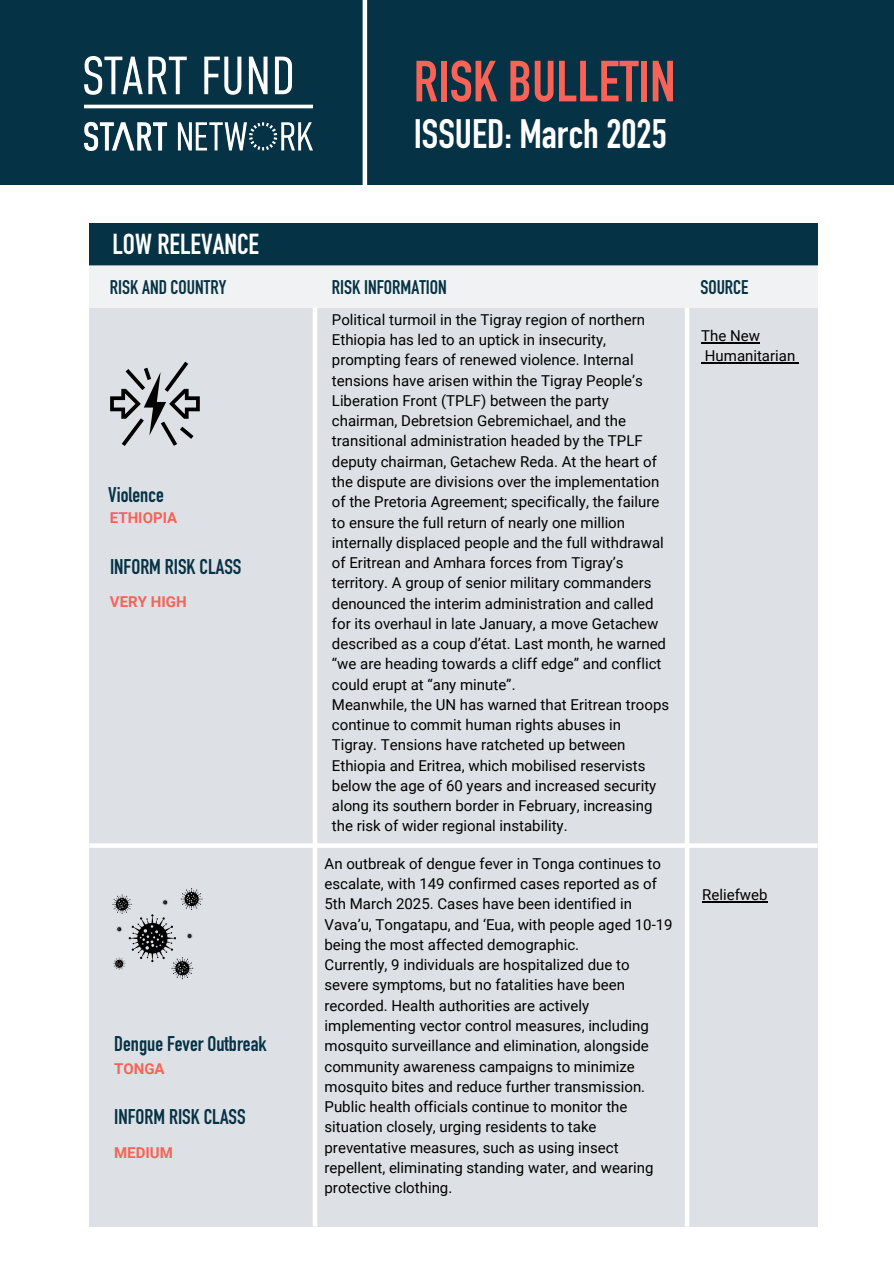
<style>
.page{position:relative;width:894px;height:1264px;background:#fff}
.page>*{position:absolute;margin:0;border:0;box-sizing:border-box;transform-origin:0 0}
.t1{font:700 57px "DIN Condensed";color:#f76357}
.t2{font:700 40.5px "DIN Condensed";color:#fff}
.t3{font:700 28.5px "DIN Condensed";color:#fff}
.t4{font:700 21px "DIN Condensed";color:#053244}
.t5{font:700 19.5px "DIN Condensed";color:#053244}
.t6{font:15px/20.2px "Roboto";color:#000}
.t7{font:700 15px "Roboto";color:#f76357}
</style>
<div class="page">
<div style="left:0;top:0;width:893px;height:185px;background:#053244"></div>
<div style="left:89px;top:265px;width:728px;height:961px;background:#dde1e5"></div>
<div style="left:89px;top:223px;width:728px;height:42px;background:#053244"></div>
<div style="left:362px;top:0;width:5px;height:185px;background:#fff"></div>
<div style="left:89px;top:265px;width:728px;height:43px;background:#f0f2f3"></div>
<hr style="left:89px;top:843px;width:728px;height:4px;background:#fff">
<div style="left:312px;top:308px;width:5px;height:918px;background:#fff"></div>
<img style="left:84px;top:56px;width:229px;height:95px">
<hr style="left:701px;top:342px;width:58px;height:1px;background:#000">
<hr style="left:704px;top:362px;width:91px;height:1px;background:#000">
<hr style="left:702px;top:901px;width:65px;height:1px;background:#000">
<div style="left:684px;top:308px;width:5px;height:918px;background:#fff"></div>
<svg style="left:112px;top:888px;width:90px;height:91px"></svg>
<svg style="left:110px;top:361px;width:90px;height:85px"></svg>
<p class="t3" style="left:112px;top:233px;width:148px">LOW RELEVANCE</p>
<p class="t1" style="left:413px;top:61px;width:263px">RISK BULLETIN</p>
<p class="t2" style="left:413px;top:119px;width:254px">ISSUED: March 2025</p>
<p class="t5" style="left:110px;top:280px;width:118px">RISK AND COUNTRY</p>
<p class="t5" style="left:332px;top:280px;width:116px">RISK INFORMATION</p>
<p class="t5" style="left:700px;top:280px;width:49px">SOURCE</p>
<h3 class="t4" style="left:108px;top:487px;width:57px">Violence</h3>
<h5 class="t7" style="left:110px;top:509px;width:69px">ETHIOPIA</h5>
<h5 class="t4" style="left:110px;top:558px;width:133px">INFORM RISK CLASS</h5>
<h4 class="t7" style="left:110px;top:593px;width:78px">VERY HIGH</h4>
<p class="t4" style="left:114px;top:1035px;width:154px">Dengue Fever Outbreak</p>
<p class="t7" style="left:114px;top:1060px;width:52px">TONGA</p>
<p class="t4" style="left:114px;top:1109px;width:133px">INFORM RISK CLASS</p>
<p class="t7" style="left:114px;top:1144px;width:60px">MEDIUM</p>
<p class="t6" style="left:332px;top:309px;width:335px">Political turmoil in the Tigray region of northern Ethiopia has led to an uptick in insecurity, prompting fears of renewed violence. Internal tensions have arisen within the Tigray People’s Liberation Front (TPLF) between the party chairman, Debretsion Gebremichael, and the transitional administration headed by the TPLF deputy chairman, Getachew Reda. At the heart of the dispute are divisions over the implementation of the Pretoria Agreement; specifically, the failure to ensure the full return of nearly one million internally displaced people and the full withdrawal of Eritrean and Amhara forces from Tigray’s territory. A group of senior military commanders denounced the interim administration and called for its overhaul in late January, a move Getachew described as a coup d’état. Last month, he warned “we are heading towards a cliff edge” and conflict could erupt at “any minute”.</p>
<h1 class="t6" style="left:332px;top:694px;width:338px">Meanwhile, the UN has warned that Eritrean troops continue to commit human rights abuses in Tigray. Tensions have ratcheted up between Ethiopia and Eritrea, which mobilised reservists below the age of 60 years and increased security along its southern border in February, increasing the risk of wider regional instability.</h1>
<h2 class="t6" style="left:324px;top:853px;width:349px">An outbreak of dengue fever in Tonga continues to escalate, with 149 confirmed cases reported as of 5th March 2025. Cases have been identified in Vava’u, Tongatapu, and ‘Eua, with people aged 10-19 being the most affected demographic.</h2>
<h3 class="t6" style="left:324px;top:954px;width:325px">Currently, 9 individuals are hospitalized due to severe symptoms, but no fatalities have been recorded. Health authorities are actively implementing vector control measures, including mosquito surveillance and elimination, alongside community awareness campaigns to minimize mosquito bites and reduce further transmission.</h3>
<h3 class="t6" style="left:324px;top:1096px;width:330px">Public health officials continue to monitor the situation closely, urging residents to take preventative measures, such as using insect repellent, eliminating standing water, and wearing protective clothing.</h3>
<h3 class="t6" style="left:701px;top:326px;width:60px">The New</h3>
<p class="t6" style="left:704px;top:346px;width:92px">Humanitarian</p>
<p class="t6" style="left:702px;top:884px;width:67px">Reliefweb</p>
</div>
